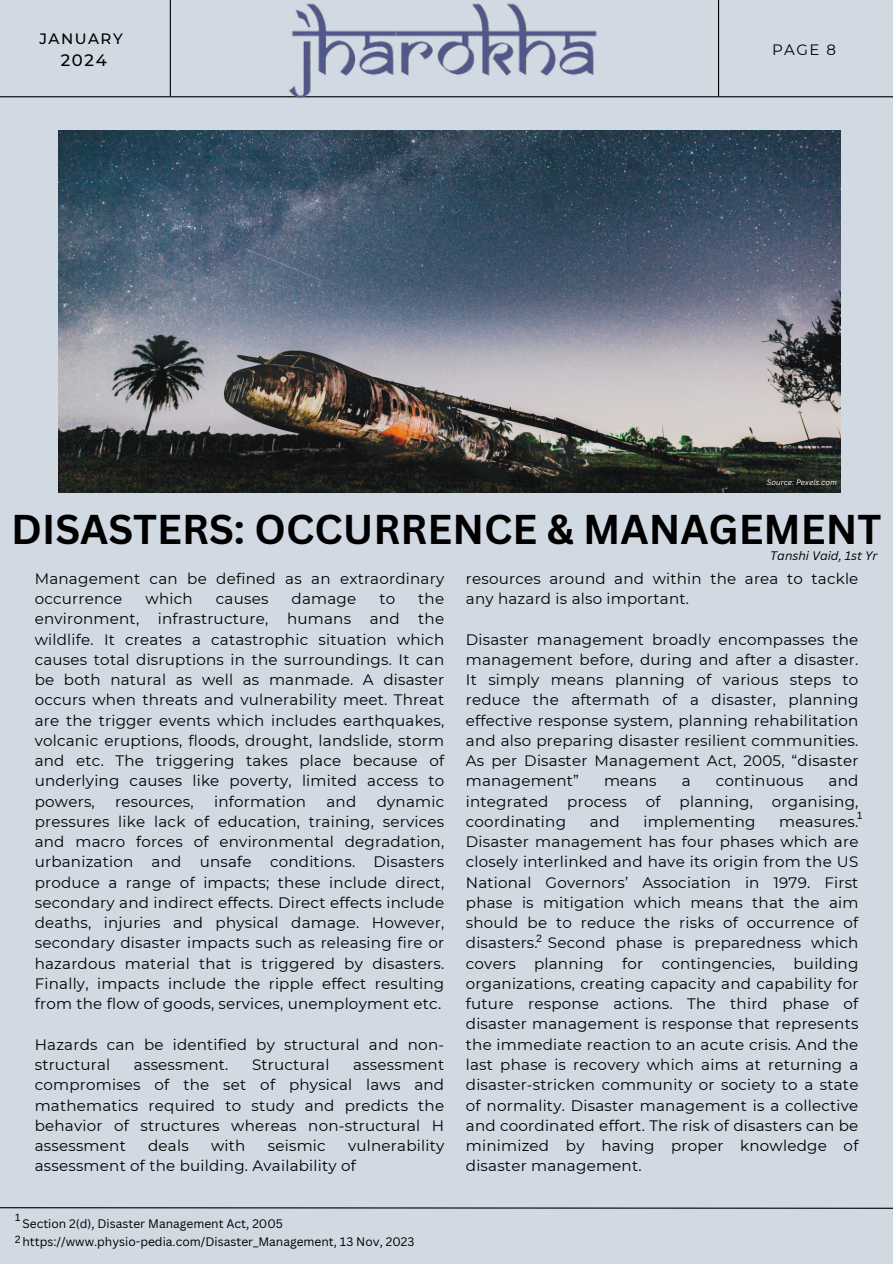
<style>
.page{position:relative;width:893px;height:1264px;background:#fff}
.page>*{position:absolute;margin:0;border:0;box-sizing:border-box;transform-origin:0 0}
.t1{font:700 40.5px "Canva Sans";color:#000}
.t2{font:500 16.5px "Montserrat";color:#000}
.t3{font:15.15px/20.2px "Montserrat";letter-spacing:.015em;color:#000;text-align:justify}
.t4{font:500 15px "Montserrat";letter-spacing:.1em;color:#000}
.t5{font:15px "Montserrat";color:#000}
.t6{font:12px "Canva Sans";color:#000}
.t7{font:italic 12px "Canva Sans";color:#000}
.t8{font:10.5px "Arimo";color:#000}
.t9{font:italic 7.5px "Canva Sans";color:#fff}
</style>
<div class="page">
<div style="left:0;top:0;width:892px;height:1263px;background:#d1d9e2"></div>
<hr style="left:0;top:96px;width:892px;height:1px;background:#000">
<hr style="left:170px;top:0;width:1px;height:96px;background:#000">
<hr style="left:718px;top:0;width:1px;height:96px;background:#000">
<svg style="left:0;top:1207px;width:892px;height:2px;background:#5a5d61"></svg>
<img style="left:58px;top:130px;width:782px;height:362px">
<img style="left:280px;top:3px;width:328px;height:95px">
<p class="t4" style="left:39px;top:29px;width:85px">JANUARY</p>
<p class="t2" style="left:61px;top:50px;width:47px">2024</p>
<h3 class="t5" style="left:772px;top:40px;width:66px">PAGE 8</h3>
<h4 class="t9" style="left:766px;top:477px;width:72px">Source: Pexels.com</h4>
<p class="t1" style="left:11px;top:500px;width:871px">DISASTERS: OCCURRENCE &amp; MANAGEMENT</p>
<h2 class="t7" style="left:770px;top:547px;width:109px">Tanshi Vaid, 1st Yr</h2>
<h1 class="t3" style="left:35px;top:568px;width:411px">Management can be defined as an extraordinary occurrence</h1>
<h1 class="t3" style="left:35px;top:588px;width:411px;text-indent:383px">the environment, infrastructure, humans and the wildlife. It creates a catastrophic situation which causes total disruptions in the surroundings. It can be both natural as well as manmade. A disaster occurs when threats and vulnerability meet. Threat are the trigger events which includes earthquakes, volcanic eruptions, floods, drought, landslide, storm and etc. The triggering takes place because of underlying causes like poverty, limited access to powers,</h1>
<h1 class="t3" style="left:145px;top:588px;width:49px">which</h1>
<h1 class="t3" style="left:216px;top:588px;width:54px">causes</h1>
<h1 class="t3" style="left:291px;top:588px;width:66px">damage</h1>
<h1 class="t3" style="left:379px;top:588px;width:17px">to</h1>
<h1 class="t3" style="left:115px;top:791px;width:80px">resources,</h1>
<h1 class="t3" style="left:214px;top:791px;width:93px">information</h1>
<h1 class="t3" style="left:326px;top:791px;width:31px">and</h1>
<h1 class="t3" style="left:35px;top:791px;width:411px;text-indent:342px">dynamic pressures like lack of education, training, services and macro forces of environmental degradation, urbanization and unsafe conditions. Disasters produce a range of impacts; these include direct, secondary and indirect effects. Direct effects include deaths, injuries and physical damage. However, secondary disaster impacts such as releasing fire or hazardous material that is triggered by disasters.<br>Finally, impacts include the ripple effect resulting from the flow of goods, services, unemployment etc.</h1>
<h5 class="t3" style="left:35px;top:1034px;width:411px">Hazards can be identified by structural and non&shy;structural</h5>
<h5 class="t3" style="left:134px;top:1054px;width:96px">assessment.</h5>
<h5 class="t3" style="left:252px;top:1054px;width:79px">Structural</h5>
<h5 class="t3" style="left:35px;top:1054px;width:411px;text-indent:318px">assessment compromises of the set of physical laws and mathematics required to study and predicts the behavior of structures whereas non-structural H assessment</h5>
<h5 class="t3" style="left:35px;top:1135px;width:411px;text-indent:313px">vulnerability assessment of the building. Availability of</h5>
<h5 class="t3" style="left:148px;top:1135px;width:42px">deals</h5>
<h5 class="t3" style="left:211px;top:1135px;width:36px">with</h5>
<h5 class="t3" style="left:268px;top:1135px;width:59px">seismic</h5>
<h4 class="t8" style="left:15px;top:1211px;width:7px">1</h4>
<p class="t6" style="left:22px;top:1214px;width:262px">Section 2(d), Disaster Management Act, 2005</p>
<p class="t8" style="left:15px;top:1233px;width:7px">2</p>
<h5 class="t6" style="left:22px;top:1232px;width:393px">https://www.physio-pedia.com/Disaster_Management, 13 Nov, 2023</h5>
<h4 class="t3" style="left:466px;top:568px;width:394px">resources around and within the area to tackle any hazard is also important.</h4>
<h4 class="t3" style="left:466px;top:629px;width:394px">Disaster management broadly encompasses the management before, during and after a disaster.<br>It simply means planning of various steps to reduce the aftermath of a disaster, planning effective response system, planning rehabilitation and also preparing disaster resilient communities.<br>As per Disaster Management Act, 2005, “disaster management”</h4>
<h4 class="t3" style="left:604px;top:770px;width:54px">means</h4>
<h4 class="t3" style="left:681px;top:770px;width:10px">a</h4>
<h4 class="t3" style="left:715px;top:770px;width:89px">continuous</h4>
<h4 class="t3" style="left:828px;top:770px;width:31px">and</h4>
<h4 class="t3" style="left:466px;top:791px;width:84px">integrated</h4>
<h4 class="t3" style="left:567px;top:791px;width:61px">process</h4>
<h4 class="t3" style="left:645px;top:791px;width:16px">of</h4>
<h4 class="t3" style="left:679px;top:791px;width:75px">planning,</h4>
<h4 class="t3" style="left:771px;top:791px;width:88px">organising,</h4>
<h4 class="t3" style="left:466px;top:811px;width:102px">coordinating</h4>
<h4 class="t3" style="left:589px;top:811px;width:31px">and</h4>
<h4 class="t3" style="left:643px;top:811px;width:114px">implementing</h4>
<p class="t8" style="left:856px;top:809px;width:7px">1</p>
<h4 class="t3" style="left:466px;top:811px;width:394px;text-indent:313px">measures.<br>Disaster management has four phases which are closely interlinked and have its origin from the US National Governors’ Association in 1979. First phase is mitigation which means that the aim should be to reduce the risks of occurrence of disasters. Second phase is preparedness which covers planning for contingencies, building organizations, creating capacity and capability for future response actions. The third phase of disaster management is response that represents the immediate reaction to an acute crisis. And the last phase is recovery which aims at returning a disaster-stricken community or society to a state of normality. Disaster management is a collective and coordinated effort. The risk of disasters can be minimized by having proper knowledge of disaster management.</h4>
<p class="t8" style="left:536px;top:932px;width:7px">2</p>
</div>
